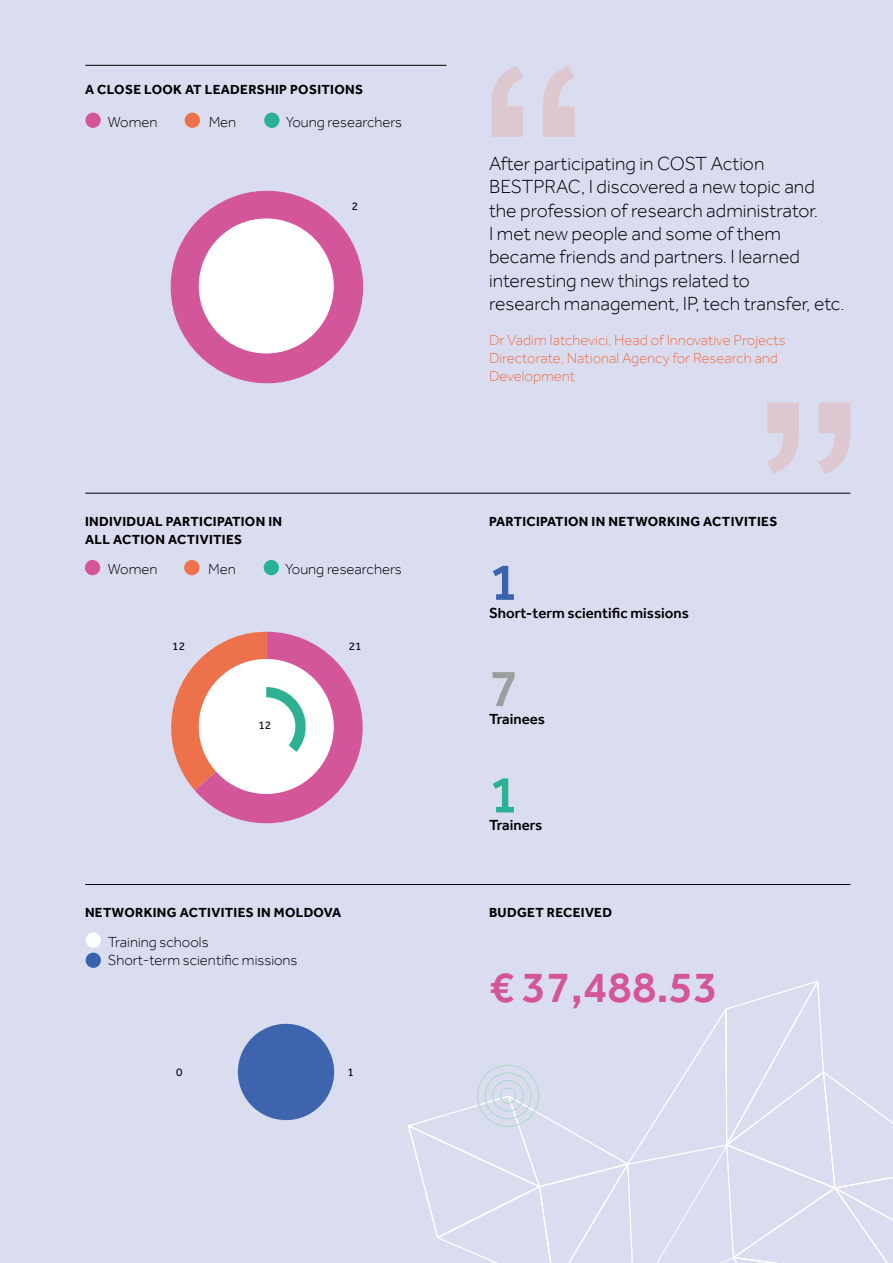
<style>
.page{position:relative;width:893px;height:1263px;background:#daddf0}
.page>*{position:absolute;margin:0;border:0;box-sizing:border-box;transform-origin:0 0}
.STSm_number{font:500 54px "Effra";color:#3963ad}
.Trainees-number{font:500 54px "Effra";color:#9c9e9f}
.Trainers-Number{font:500 54px "Effra";color:#2ab192}
.Budget{font:500 45px "Effra";color:#d4559a}
.t1{font:300 19.5px/23.4px "Effra";color:#000}
.Quote-author{font:300 15px/18px "Effra";color:#ee724c}
.Legend{font:300 15px "Effra";color:#000}
.Participation_in_Net{font:500 15px "Effra";color:#000}
.title_category{font:700 13.5px/18px "Effra";letter-spacing:.025em;color:#000}
.t2{font:11.7px "Effra";color:#030304}
</style>
<div class="page">
<svg style="left:171px;top:632px;width:192px;height:191px"></svg>
<div style="left:238px;top:698px;width:57px;height:57px;background:#fff;border-radius:50%"></div>
<div style="left:237px;top:698px;width:58px;height:57px;border:1px solid #fff;border-radius:50%"></div>
<div style="left:171px;top:191px;width:192px;height:192px;background:#d4569a;border-radius:96px"></div>
<div style="left:199px;top:219px;width:134px;height:134px;background:#fff;border-radius:50%"></div>
<div style="left:238px;top:1024px;width:96px;height:96px;background:#3d64ad;border-radius:48px"></div>
<div style="left:85px;top:560px;width:15px;height:15px;background:#d4559a;border-radius:50%"></div>
<div style="left:184px;top:560px;width:15px;height:15px;background:#ee724c;border-radius:50%"></div>
<div style="left:264px;top:560px;width:15px;height:15px;background:#2ab192;border-radius:50%"></div>
<div style="left:85px;top:113px;width:16px;height:15px;background:#d4559a;border-radius:50%"></div>
<div style="left:185px;top:113px;width:15px;height:15px;background:#ee724c;border-radius:50%"></div>
<div style="left:264px;top:113px;width:15px;height:15px;background:#2ab192;border-radius:50%"></div>
<div style="left:86px;top:932px;width:15px;height:16px;background:#fff;border-radius:50%"></div>
<div style="left:86px;top:952px;width:15px;height:16px;background:#3963ad;border-radius:50%"></div>
<svg style="left:408px;top:980px;width:485px;height:283px"></svg>
<hr style="left:85px;top:493px;width:765px;height:1px;background:#000">
<hr style="left:85px;top:65px;width:361px;height:1px;background:#000">
<hr style="left:85px;top:884px;width:765px;height:1px;background:#000">
<svg style="left:491px;top:66px;width:84px;height:71px"></svg>
<svg style="left:767px;top:403px;width:83px;height:71px"></svg>
<p class="title_category" style="left:85px;top:80px;width:280px">A CLOSE LOOK AT LEADERSHIP POSITIONS</p>
<p class="Legend" style="left:108px;top:113px;width:51px">Women</p>
<p class="Legend" style="left:209px;top:113px;width:29px">Men</p>
<p class="Legend" style="left:286px;top:113px;width:118px">Young researchers</p>
<p class="t2" style="left:352px;top:199px;width:8px">2</p>
<p class="t1" style="left:489px;top:151px;width:357px">After participating in COST Action BESTPRAC, I discovered a new topic and the profession of research administrator.<br>I met new people and some of them became friends and partners. I learned interesting new things related to<br>research management, IP, tech transfer, etc.</p>
<p class="Quote-author" style="left:489px;top:331px;width:298px">Dr Vadim Iatchevici, Head of Innovative Projects<br>Directorate, National Agency for Research and<br>Development</p>
<p class="title_category" style="left:85px;top:512px;width:199px">INDIVIDUAL PARTICIPATION IN<br>ALL ACTION ACTIVITIES</p>
<p class="title_category" style="left:489px;top:512px;width:290px">PARTICIPATION IN NETWORKING ACTIVITIES</p>
<p class="Legend" style="left:108px;top:560px;width:51px">Women</p>
<p class="Legend" style="left:208px;top:560px;width:29px">Men</p>
<p class="Legend" style="left:285px;top:560px;width:118px">Young researchers</p>
<p class="t2" style="left:172px;top:639px;width:14px">12</p>
<p class="t2" style="left:349px;top:639px;width:14px">21</p>
<p class="t2" style="left:258px;top:718px;width:14px">12</p>
<p class="title_category" style="left:85px;top:903px;width:258px">NETWORKING ACTIVITIES IN MOLDOVA</p>
<p class="Legend" style="left:108px;top:933px;width:102px">Training schools</p>
<p class="Legend" style="left:108px;top:951px;width:191px">Short-term scientific missions</p>
<p class="t2" style="left:176px;top:1065px;width:8px">0</p>
<p class="t2" style="left:347px;top:1065px;width:8px">1</p>
<p class="STSm_number" style="left:489px;top:550px;width:31px">1</p>
<p class="Participation_in_Net" style="left:489px;top:604px;width:201px">Short-term scientific missions</p>
<p class="Trainees-number" style="left:489px;top:656px;width:31px">7</p>
<p class="Participation_in_Net" style="left:489px;top:710px;width:58px">Trainees</p>
<p class="Trainers-Number" style="left:489px;top:762px;width:31px">1</p>
<p class="Participation_in_Net" style="left:489px;top:816px;width:55px">Trainers</p>
<p class="title_category" style="left:489px;top:903px;width:125px">BUDGET RECEIVED</p>
<p class="Budget" style="left:489px;top:960px;width:230px">€ 37,488.53</p>
</div>
